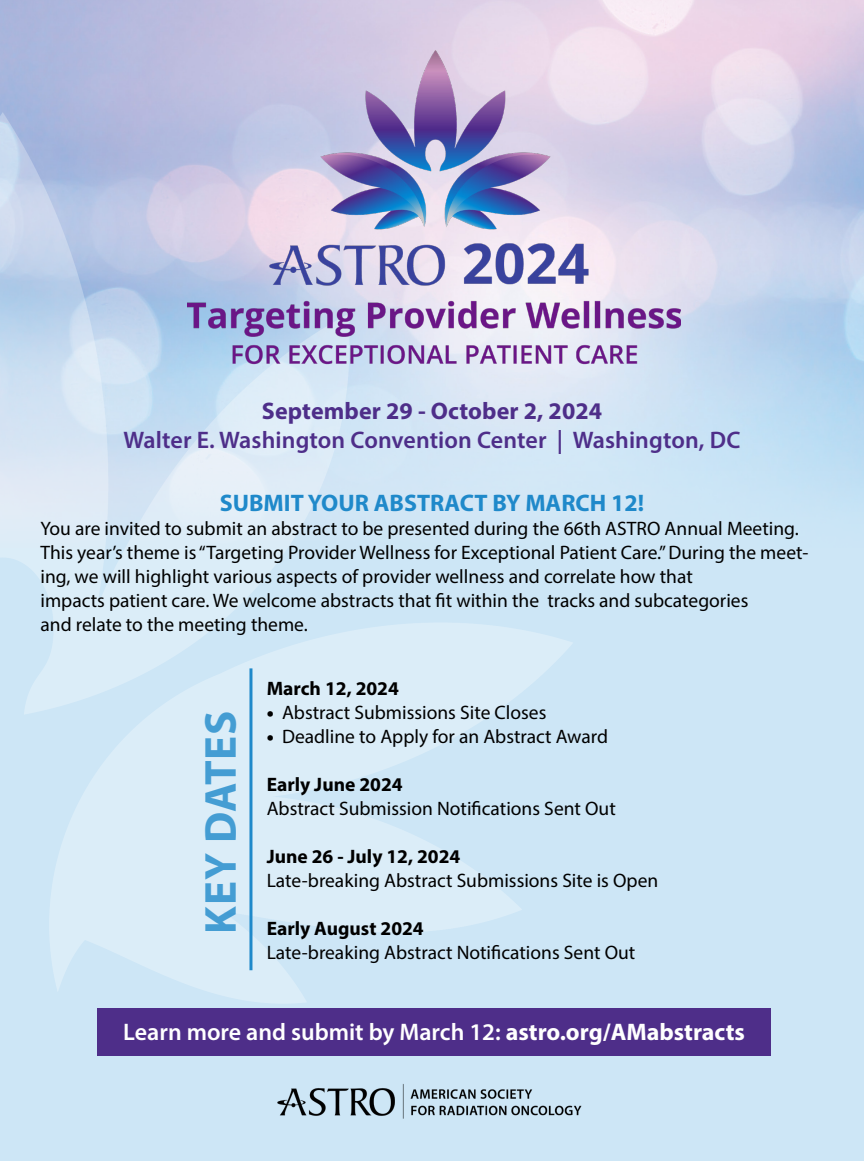
<style>
.page{position:relative;width:864px;height:1161px;background:#cde6f6}
.page>*{position:absolute;margin:0;border:0;box-sizing:border-box;transform-origin:0 0}
.t1{font:700 45px "Myriad Pro";letter-spacing:.02em;color:#1f89ca}
.t2{font:600 24px "Myriad Pro";color:#fff}
.t3{font:600 24px "Myriad Pro";letter-spacing:.005em;color:#4e2e89}
.t4{font:700 24px "Myriad Pro";color:#1f89ca}
.t5{font:700 24px "Myriad Pro";letter-spacing:.005em;color:#4e2e89}
.t6{font:19.5px/24px "Myriad Pro";color:#000}
.t7{font:700 19.5px "Myriad Pro";color:#000}
.s1{font-weight:900}
.s2{font-weight:700}
</style>
<div class="page">
<img style="left:0;top:0;width:864px;height:500px">
<img style="left:0;top:26px;width:674px;height:983px">
<img style="left:277px;top:1084px;width:305px;height:35px">
<img style="left:188px;top:42px;width:493px;height:338px">
<div style="left:97px;top:1009px;width:674px;height:47px;background:#4e2e89"></div>
<hr style="left:249px;top:668px;width:3px;height:302px;background:#1f89ca">
<p class="t5" style="left:262px;top:395px;width:342px">September 29 - October 2, 2024</p>
<p class="t3" style="left:124px;top:424px;width:618px">Walter E. Washington Convention Center | Washington, DC</p>
<p class="t4" style="left:220px;top:487px;width:426px">SUBMIT YOUR ABSTRACT BY MARCH 12!</p>
<p class="t6" style="left:40px;top:516px;width:769px">You are invited to submit an abstract to be presented during the 66th ASTRO Annual Meeting.<br>This year’s theme is “Targeting Provider Wellness for Exceptional Patient Care.” During the meet&shy;ing, we will highlight various aspects of provider wellness and correlate how that<br>impacts patient care. We welcome abstracts that fit within the tracks and subcategories<br>and relate to the meeting theme.</p>
<h1 class="t1" style="left:191px;top:934px;width:225px;rotate:-90deg">KEY DATES</h1>
<p class="t7" style="left:267px;top:676px;width:134px">March 12, 2024</p>
<p class="t6" style="left:267px;top:700px;width:281px"><span class="s1">•</span> Abstract Submissions Site Closes</p>
<p class="t6" style="left:267px;top:724px;width:343px"><span class="s1">•</span> Deadline to Apply for an Abstract Award</p>
<p class="t7" style="left:267px;top:772px;width:137px">Early June 2024</p>
<p class="t6" style="left:267px;top:796px;width:351px">Abstract Submission Notifications Sent Out</p>
<p class="t7" style="left:267px;top:844px;width:195px">June 26 - July 12, 2024</p>
<p class="t6" style="left:267px;top:868px;width:393px">Late-breaking Abstract Submissions Site is Open</p>
<p class="t7" style="left:267px;top:916px;width:159px">Early August 2024</p>
<p class="t6" style="left:267px;top:940px;width:370px">Late-breaking Abstract Notifications Sent Out</p>
<p class="t2" style="left:123px;top:1017px;width:623px">Learn more and submit by March 12: <span class="s2">astro.org/AMabstracts</span></p>
</div>
